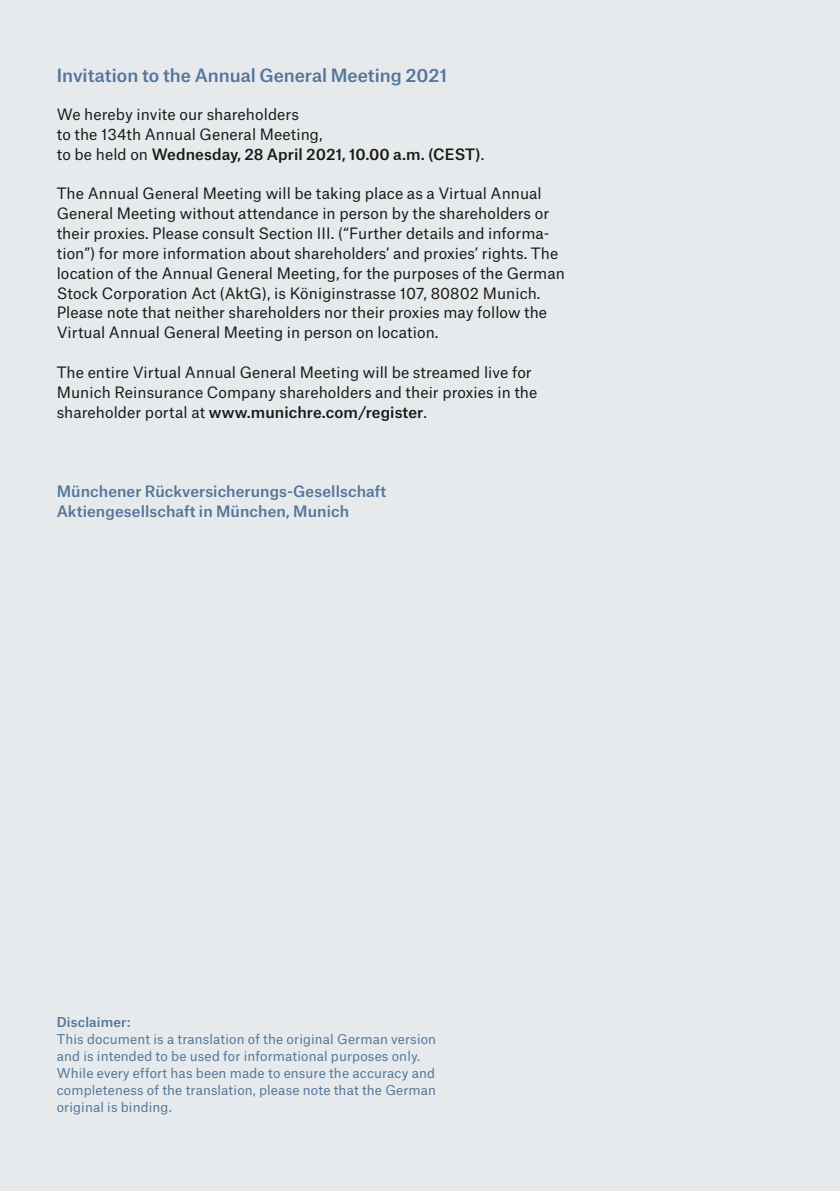
<style>
.page{position:relative;width:840px;height:1191px;background:#fff}
.page>*{position:absolute;margin:0;border:0;box-sizing:border-box;transform-origin:0 0}
.t1{font:500 17.6px "Munich Re";color:#53769c}
.t2{font:15px/19.8px "Munich Re";letter-spacing:.005em;color:#1a1a18}
.t3{font:500 15px/19.8px "Munich Re";letter-spacing:.005em;color:#53769c}
.t4{font:13px/17px "Munich Re";letter-spacing:.01em;color:#53769c}
.t5{font:500 13px "Munich Re";letter-spacing:.01em;color:#53769c}
.s1{font-weight:500}
</style>
<div class="page">
<div style="left:0;top:0;width:839px;height:1191px;background:#e7eaec"></div>
<p class="t1" style="left:57px;top:61px;width:392px">Invitation to the Annual General Meeting 2021</p>
<p class="t2" style="left:57px;top:103px;width:429px">We hereby invite our shareholders<br>to the 134th Annual General Meeting,<br>to be held on <span class="s1">Wednesday, 28 April 2021, 10.00 a.m. (CEST)</span>.</p>
<p class="t2" style="left:57px;top:182px;width:509px">The Annual General Meeting will be taking place as a Virtual Annual General Meeting without attendance in person by the shareholders or their proxies. Please consult Section III. (“Further details and informa&shy;tion”) for more information about shareholders’ and proxies’ rights. The location of the Annual General Meeting, for the purposes of the German Stock Corporation Act (AktG), is Königinstrasse 107, 80802 Munich.<br>Please note that neither shareholders nor their proxies may follow the Virtual Annual General Meeting in person on location.</p>
<p class="t2" style="left:57px;top:361px;width:482px">The entire Virtual Annual General Meeting will be streamed live for<br>Munich Reinsurance Company shareholders and their proxies in the shareholder portal at <span class="s1">www.munichre.com/register</span>.</p>
<p class="t3" style="left:57px;top:480px;width:331px">Münchener Rückversicherungs-Gesellschaft<br>Aktiengesellschaft in München, Munich</p>
<p class="t5" style="left:57px;top:1011px;width:75px">Disclaimer:</p>
<p class="t4" style="left:57px;top:1028px;width:381px">This document is a translation of the original German version and is intended to be used for informational purposes only.<br>While every effort has been made to ensure the accuracy and completeness of the translation, please note that the German original is binding.</p>
</div>
